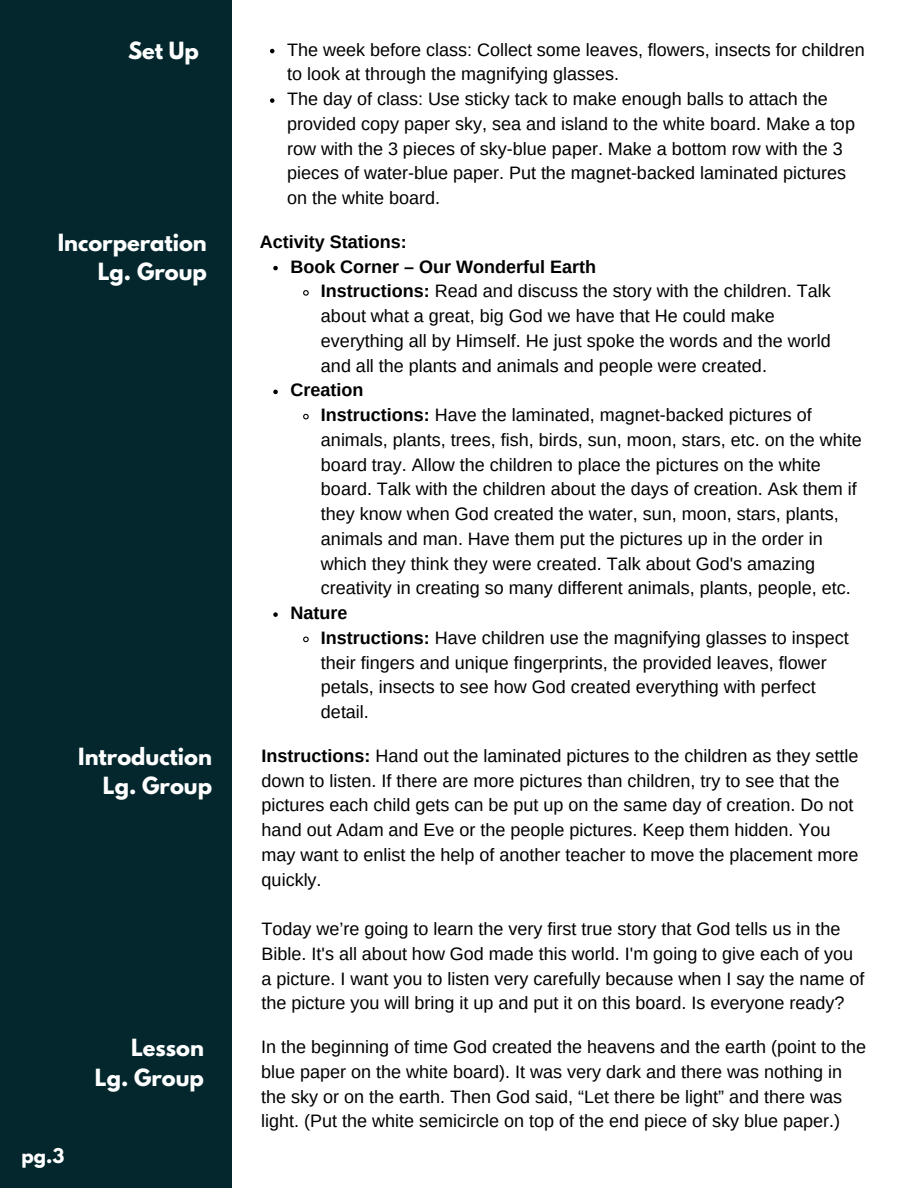
<style>
.page{position:relative;width:918px;height:1188px;background:#fff}
.page>*{position:absolute;margin:0;border:0;box-sizing:border-box;transform-origin:0 0}
.t1{font:700 21px "League Spartan";color:#fff}
.t2{font:18px/24.8px "Arimo";color:#000}
.t3{font:18px/24.8px "Arimo";color:#000}
.t4{font:700 18px "Arimo";color:#000}
.t5{font:700 18px "League Spartan";color:#fff}
.s1{font-weight:700}
</style>
<div class="page">
<div style="left:0;top:0;width:231px;height:1188px;background:#03272d"></div>
<svg style="left:273px;top:266px;width:5px;height:4px"></svg>
<svg style="left:303px;top:290px;width:6px;height:6px"></svg>
<svg style="left:273px;top:390px;width:5px;height:4px"></svg>
<svg style="left:303px;top:413px;width:6px;height:7px"></svg>
<svg style="left:273px;top:612px;width:5px;height:5px"></svg>
<svg style="left:303px;top:636px;width:6px;height:7px"></svg>
<svg style="left:270px;top:49px;width:4px;height:4px"></svg>
<svg style="left:270px;top:98px;width:4px;height:5px"></svg>
<p class="t1" style="left:128px;top:40px;width:72px">Set Up</p>
<p class="t2" style="left:287px;top:37px;width:579px">The week before class: Collect some leaves, flowers, insects for children to look at through the magnifying glasses.</p>
<p class="t2" style="left:287px;top:86px;width:569px">The day of class: Use sticky tack to make enough balls to attach the provided copy paper sky, sea and island to the white board. Make a top row with the 3 pieces of sky-blue paper. Make a bottom row with the 3 pieces of water-blue paper. Put the magnet-backed laminated pictures on the white board.</p>
<p class="t1" style="left:58px;top:232px;width:151px">Incorperation</p>
<p class="t4" style="left:260px;top:232px;width:148px">Activity Stations:</p>
<p class="t1" style="left:98px;top:261px;width:111px">Lg. Group</p>
<p class="t4" style="left:290px;top:256px;width:307px">Book Corner – Our Wonderful Earth</p>
<p class="t2" style="left:321px;top:279px;width:511px"><span class="s1">Instructions:</span> Read and discuss the story with the children. Talk about what a great, big God we have that He could make everything all by Himself. He just spoke the words and the world and all the plants and animals and people were created.</p>
<p class="t4" style="left:290px;top:380px;width:74px">Creation</p>
<p class="t2" style="left:321px;top:403px;width:542px"><span class="s1">Instructions:</span> Have the laminated, magnet-backed pictures of animals, plants, trees, fish, birds, sun, moon, stars, etc. on the white board tray. Allow the children to place the pictures on the white board. Talk with the children about the days of creation. Ask them if they know when God created the water, sun, moon, stars, plants, animals and man. Have them put the pictures up in the order in which they think they were created. Talk about God's amazing creativity in creating so many different animals, plants, people, etc.</p>
<p class="t4" style="left:290px;top:603px;width:58px">Nature</p>
<p class="t2" style="left:321px;top:625px;width:529px"><span class="s1">Instructions:</span> Have children use the magnifying glasses to inspect their fingers and unique fingerprints, the provided leaves, flower petals, insects to see how God created everything with perfect detail.</p>
<p class="t1" style="left:78px;top:746px;width:135px">Introduction</p>
<p class="t1" style="left:103px;top:775px;width:111px">Lg. Group</p>
<p class="t5" style="left:22px;top:1146px;width:44px">pg.3</p>
<p class="t1" style="left:131px;top:1037px;width:74px">Lesson</p>
<p class="t1" style="left:95px;top:1067px;width:111px">Lg. Group</p>
<p class="t2" style="left:262px;top:743px;width:598px"><span class="s1">Instructions:</span> Hand out the laminated pictures to the children as they settle down to listen. If there are more pictures than children, try to see that the pictures each child gets can be put up on the same day of creation. Do not hand out Adam and Eve or the people pictures. Keep them hidden. You may want to enlist the help of another teacher to move the placement more quickly.</p>
<p class="t2" style="left:262px;top:917px;width:604px">Today we’re going to learn the very first true story that God tells us in the Bible. It's all about how God made this world. I'm going to give each of you a picture. I want you to listen very carefully because when I say the name of the picture you will bring it up and put it on this board. Is everyone ready?</p>
<p class="t3" style="left:261px;top:1035px;width:606px">In the beginning of time God created the heavens and the earth (point to the blue paper on the white board). It was very dark and there was nothing in the sky or on the earth. Then God said, “Let there be light” and there was light. (Put the white semicircle on top of the end piece of sky blue paper.)</p>
</div>
